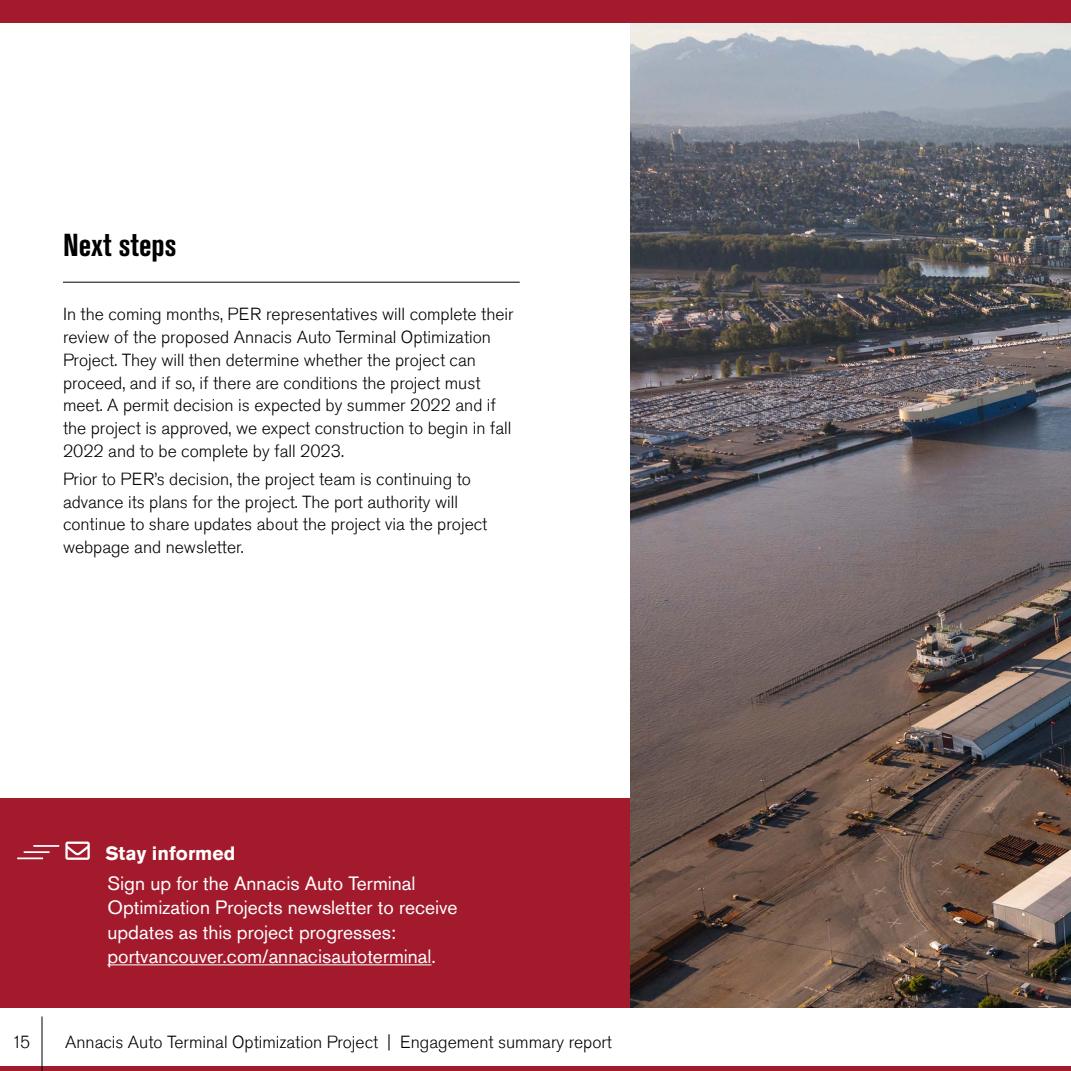
<style>
.page{position:relative;width:1071px;height:1071px;background:#fff}
.page>*{position:absolute;margin:0;border:0;box-sizing:border-box;transform-origin:0 0}
.t1{font:700 condensed 31.5px "Akzidenz Grotesk Std";color:#000}
.t2{font:19.25px/24.5px "Akzidenz Grotesk Std";color:#fff}
.t3{font:700 19.25px "Akzidenz Grotesk Std";color:#fff}
.t4{font:300 17.5px/22.8px "Akzidenz Grotesk Std";color:#000}
</style>
<div class="page">
<hr style="left:63px;top:282px;width:457px;height:1px;background:#000">
<div style="left:0;top:798px;width:634px;height:210px;background:#a31a2d"></div>
<hr style="left:107px;top:964px;width:325px;height:1px;background:#fff">
<svg style="left:65px;top:842px;width:25px;height:18px"></svg>
<hr style="left:33px;top:845px;width:26px;height:2px;background:#fff">
<hr style="left:24px;top:851px;width:26px;height:2px;background:#fff">
<svg style="left:17px;top:858px;width:26px;height:1px"></svg>
<img style="left:630px;top:23px;width:441px;height:985px">
<div style="left:0;top:1066px;width:720px;height:5px;background:#a31a2d"></div>
<div style="left:720px;top:1066px;width:350px;height:5px;background:#a31a2d"></div>
<hr style="left:42px;top:1017px;width:1px;height:54px;background:#000">
<div style="left:0;top:0;width:1071px;height:23px;background:#a31a2d"></div>
<h1 class="t1" style="left:63px;top:227px;width:115px">Next steps</h1>
<p class="t4" style="left:63px;top:303px;width:452px">In the coming months, PER representatives will complete their review of the proposed Annacis Auto Terminal Optimization Project. They will then determine whether the project can proceed, and if so, if there are conditions the project must meet. A permit decision is expected by summer 2022 and if the project is approved, we expect construction to begin in fall 2022 and to be complete by fall 2023.</p>
<p class="t4" style="left:63px;top:468px;width:426px">Prior to PER’s decision, the project team is continuing to advance its plans for the project. The port authority will continue to share updates about the project via the project webpage and newsletter.</p>
<p class="t3" style="left:105px;top:842px;width:131px">Stay informed</p>
<p class="t2" style="left:107px;top:871px;width:352px">Sign up for the Annacis Auto Terminal Optimization Projects newsletter to receive updates as this project progresses: portvancouver.com/annacisautoterminal.</p>
<p class="t4" style="left:12px;top:1031px;width:20px">15</p>
<p class="t4" style="left:65px;top:1031px;width:548px">Annacis Auto Terminal Optimization Project | Engagement summary report</p>
</div>
